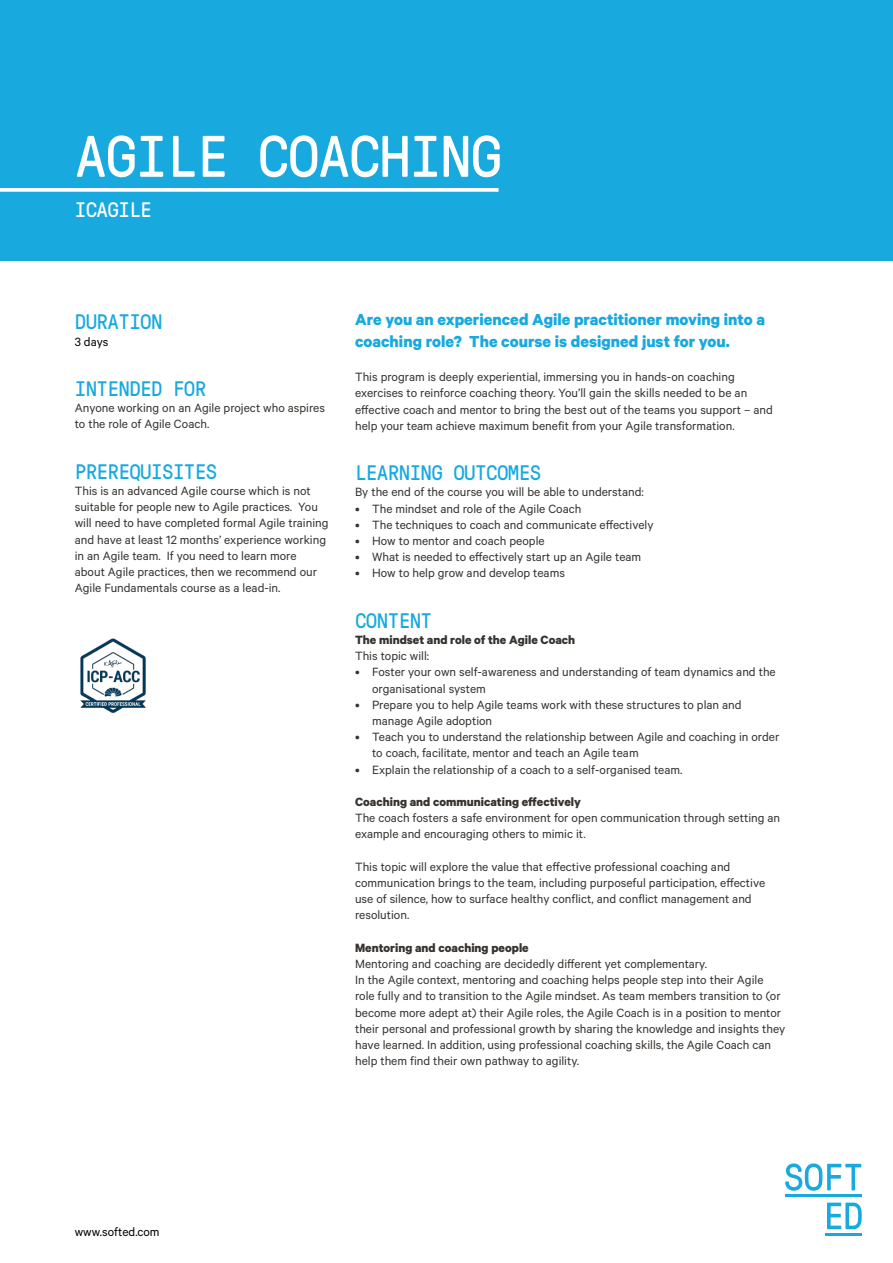
<style>
.page{position:relative;width:893px;height:1263px;background:#fff}
.page>*{position:absolute;margin:0;border:0;box-sizing:border-box;transform-origin:0 0}
.t1{font:58.5px "GT Pressura Mono";letter-spacing:-.03em;color:#fff}
.t2{font:21px "GT Pressura Mono";letter-spacing:-.03em;color:#18a9df}
.t3{font:21px "GT Pressura Mono";letter-spacing:-.03em;color:#fff}
.t4{font:700 18px/21.6px "Calibre";color:#18a9df}
.t5{font:13.5px/16.2px "Calibre";color:#36322f}
.t6{font:700 13.5px "Calibre";color:#36322f}
.t7{font:13.5px "Calibre";color:#000}
</style>
<div class="page">
<div style="left:0;top:0;width:893px;height:260px;background:#18a9df"></div>
<hr style="left:785px;top:1194px;width:77px;height:3px;background:#18a9df">
<hr style="left:825px;top:1233px;width:37px;height:3px;background:#18a9df">
<svg style="left:785px;top:1163px;width:76px;height:28px"></svg>
<svg style="left:827px;top:1202px;width:35px;height:27px"></svg>
<svg style="left:0;top:188px;width:499px;height:4px;fill:#fff"></svg>
<img style="left:80px;top:638px;width:66px;height:76px">
<h1 class="t1" style="left:75px;top:114px;width:429px">AGILE COACHING</h1>
<h2 class="t3" style="left:75px;top:194px;width:79px">ICAGILE</h2>
<h2 class="t2" style="left:75px;top:307px;width:89px">DURATION</h2>
<p class="t7" style="left:75px;top:333px;width:35px">3 days</p>
<h2 class="t2" style="left:75px;top:374px;width:133px">INTENDED FOR</h2>
<p class="t5" style="left:75px;top:399px;width:252px">Anyone working on an Agile project who aspires to the role of Agile Coach.</p>
<h2 class="t2" style="left:75px;top:456px;width:144px">PREREQUISITES</h2>
<p class="t5" style="left:75px;top:482px;width:255px">This is an advanced Agile course which is not suitable for people new to Agile practices. You will need to have completed formal Agile training and have at least 12 months’ experience working in an Agile team. If you need to learn more about Agile practices, then we recommend our Agile Fundamentals course as a lead-in.</p>
<h3 class="t4" style="left:355px;top:308px;width:411px">Are you an experienced Agile practitioner moving into a coaching role? The course is designed just for you.</h3>
<p class="t5" style="left:355px;top:368px;width:419px">This program is deeply experiential, immersing you in hands-on coaching exercises to reinforce coaching theory. You’ll gain the skills needed to be an effective coach and mentor to bring the best out of the teams you support – and help your team achieve maximum benefit from your Agile transformation.</p>
<h2 class="t2" style="left:355px;top:458px;width:188px">LEARNING OUTCOMES</h2>
<p class="t5" style="left:355px;top:483px;width:290px">By the end of the course you will be able to understand:</p>
<p class="t5" style="left:355px;top:500px;width:228px">• The mindset and role of the Agile Coach</p>
<p class="t5" style="left:355px;top:516px;width:300px">• The techniques to coach and communicate effectively</p>
<p class="t5" style="left:355px;top:532px;width:191px">• How to mentor and coach people</p>
<p class="t5" style="left:355px;top:548px;width:288px">• What is needed to effectively start up an Agile team</p>
<p class="t5" style="left:355px;top:564px;width:211px">• How to help grow and develop teams</p>
<h2 class="t2" style="left:355px;top:605px;width:79px">CONTENT</h2>
<p class="t6" style="left:355px;top:631px;width:222px">The mindset and role of the Agile Coach</p>
<p class="t5" style="left:355px;top:647px;width:76px">This topic will:</p>
<p class="t5" style="left:372px;top:663px;width:405px;text-indent:-17px">• Foster your own self-awareness and understanding of team dynamics and the organisational system</p>
<p class="t5" style="left:372px;top:696px;width:371px;text-indent:-17px">• Prepare you to help Agile teams work with these structures to plan and manage Agile adoption</p>
<p class="t5" style="left:372px;top:728px;width:409px;text-indent:-17px">• Teach you to understand the relationship between Agile and coaching in order to coach, facilitate, mentor and teach an Agile team</p>
<p class="t5" style="left:355px;top:761px;width:329px">• Explain the relationship of a coach to a self-organised team.</p>
<p class="t6" style="left:355px;top:793px;width:227px">Coaching and communicating effectively</p>
<p class="t5" style="left:355px;top:809px;width:427px">The coach fosters a safe environment for open communication through setting an example and encouraging others to mimic it.</p>
<p class="t5" style="left:355px;top:858px;width:412px">This topic will explore the value that effective professional coaching and communication brings to the team, including purposeful participation, effective use of silence, how to surface healthy conflict, and conflict management and resolution.</p>
<p class="t6" style="left:355px;top:939px;width:175px">Mentoring and coaching people</p>
<p class="t5" style="left:355px;top:955px;width:432px">Mentoring and coaching are decidedly different yet complementary.<br>In the Agile context, mentoring and coaching helps people step into their Agile role fully and to transition to the Agile mindset. As team members transition to (or become more adept at) their Agile roles, the Agile Coach is in a position to mentor their personal and professional growth by sharing the knowledge and insights they have learned. In addition, using professional coaching skills, the Agile Coach can help them find their own pathway to agility.</p>
<p class="t7" style="left:75px;top:1224px;width:86px">www.softed.com</p>
</div>
